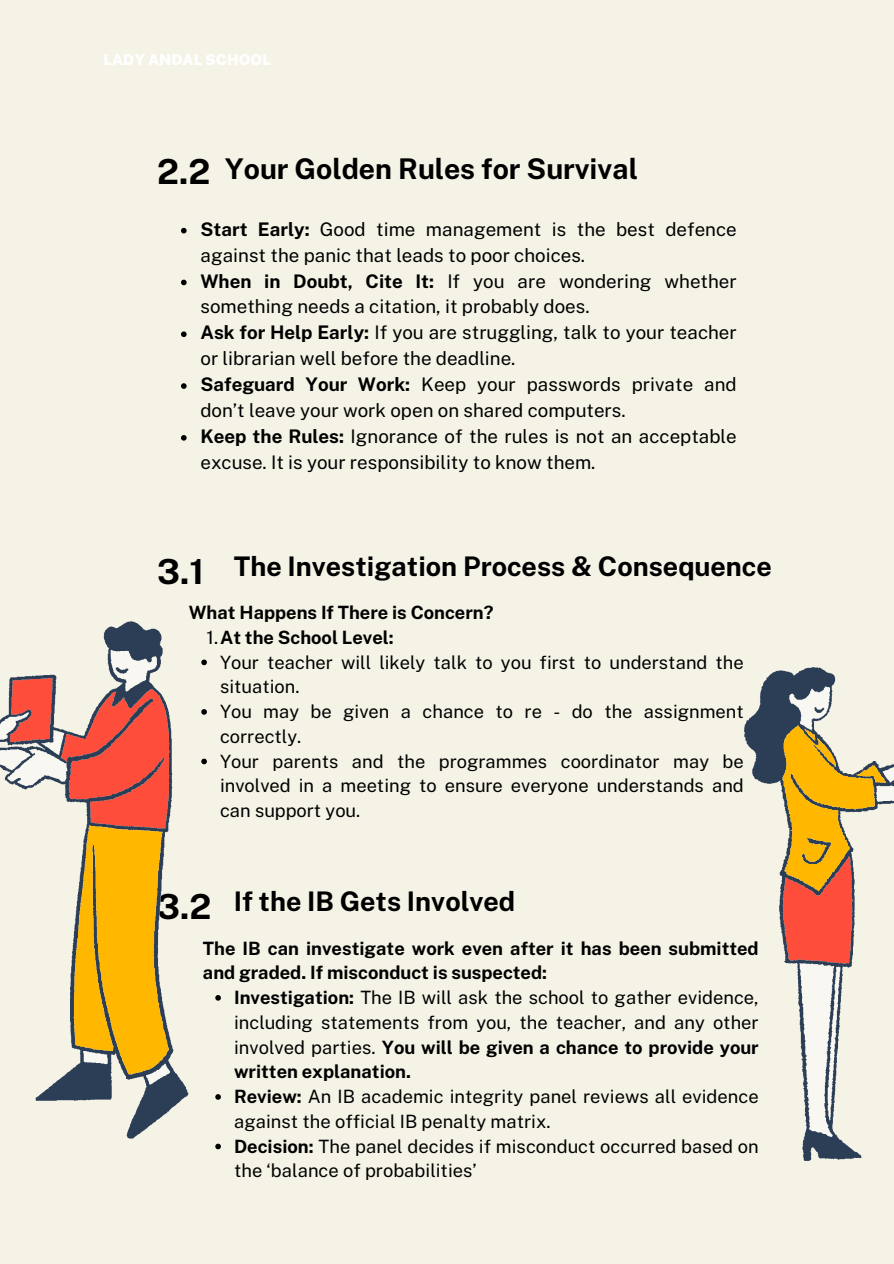
<style>
.page{position:relative;width:894px;height:1264px;background:#fff}
.page>*{position:absolute;margin:0;border:0;box-sizing:border-box;transform-origin:0 0}
.t1{font:700 34.5px "Public Sans";color:#000}
.t2{font:700 28.5px "Public Sans";color:#000}
.t3{font:700 27px "Public Sans";color:#000}
.t4{font:18.75px/26px "Public Sans";color:#000}
.t5{font:18.3px/24.8px "Public Sans";color:#000}
.t6{font:700 18.3px/24.8px "Public Sans";color:#000}
.t7{font:900 15px "Public Sans";color:#fff}
.s1{font-weight:700}
.s2{font-weight:400}
.s3{font-size:34.5px}
</style>
<div class="page">
<div style="left:0;top:0;width:893px;height:1263px;background:#f5f3e6"></div>
<svg style="left:181px;top:228px;width:5px;height:5px"></svg>
<svg style="left:181px;top:280px;width:5px;height:5px"></svg>
<svg style="left:181px;top:331px;width:5px;height:6px"></svg>
<svg style="left:181px;top:383px;width:5px;height:6px"></svg>
<svg style="left:181px;top:435px;width:5px;height:5px"></svg>
<svg style="left:201px;top:659px;width:6px;height:6px"></svg>
<svg style="left:201px;top:709px;width:6px;height:5px"></svg>
<svg style="left:201px;top:758px;width:6px;height:6px"></svg>
<svg style="left:215px;top:995px;width:6px;height:5px"></svg>
<svg style="left:215px;top:1094px;width:6px;height:5px"></svg>
<svg style="left:215px;top:1143px;width:6px;height:6px"></svg>
<svg style="left:744px;top:667px;width:118px;height:494px"></svg>
<svg style="left:782px;top:714px;width:111px;height:396px"></svg>
<svg style="left:8px;top:621px;width:180px;height:517px"></svg>
<svg style="left:0;top:689px;width:169px;height:385px"></svg>
<p class="t7" style="left:103px;top:51px;width:169px">LADY ANDAL SCHOOL</p>
<h1 class="t1" style="left:157px;top:152px;width:55px">2.2</h1>
<h2 class="t2" style="left:225px;top:152px;width:414px">Your Golden Rules for Survival</h2>
<p class="t4" style="left:200px;top:216px;width:537px"><span class="s1">Start Early:</span> Good time management is the best defence against the panic that leads to poor choices.<br><span class="s1">When in Doubt, Cite It:</span> If you are wondering whether something needs a citation, it probably does.<br><span class="s1">Ask for Help Early:</span> If you are struggling, talk to your teacher or librarian well before the deadline.<br><span class="s1">Safeguard Your Work:</span> Keep your passwords private and don’t leave your work open on shared computers.<br><span class="s1">Keep the Rules:</span> Ignorance of the rules is not an acceptable excuse. It is your responsibility to know them.</p>
<h1 class="t1" style="left:157px;top:550px;width:49px">3.1</h1>
<h3 class="t3" style="left:234px;top:550px;width:539px">The Investigation Process &amp; Consequence</h3>
<p class="t6" style="left:206px;top:600px;width:288px;text-indent:-18px">What Happens If There is Concern?<br><span class="s2">1.</span>At the School Level:</p>
<p class="t5" style="left:220px;top:649px;width:525px">Your teacher will likely talk to you first to understand the situation.<br>You may be given a chance to re - do the assignment correctly.<br>Your parents and the programmes coordinator may be involved in a meeting to ensure everyone understands and can support you.</p>
<h3 class="t3" style="left:157px;top:885px;width:359px"><span class="s3">3.2</span> If the IB Gets Involved</h3>
<p class="t6" style="left:203px;top:935px;width:557px">The IB can investigate work even after it has been submitted and graded. If misconduct is suspected:</p>
<p class="t5" style="left:234px;top:985px;width:526px"><span class="s1">Investigation:</span> The IB will ask the school to gather evidence, including statements from you, the teacher, and any other involved parties. <span class="s1">You will be given a chance to provide your written explanation.<br>Review:</span> An IB academic integrity panel reviews all evidence against the official IB penalty matrix.<br><span class="s1">Decision:</span> The panel decides if misconduct occurred based on the ‘balance of probabilities’</p>
</div>
